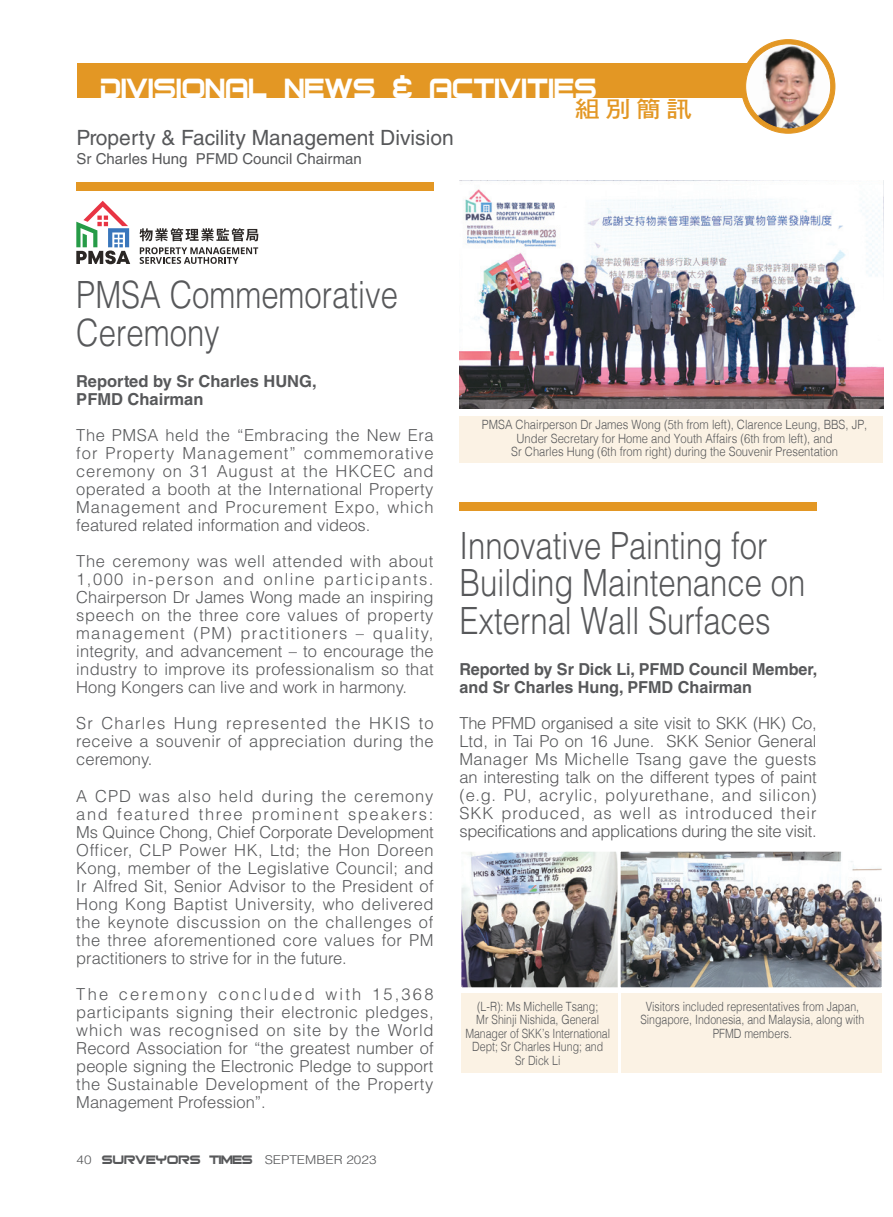
<style>
.page{position:relative;width:893px;height:1217px;background:#fff}
.page>*{position:absolute;margin:0;border:0;box-sizing:border-box;transform-origin:0 0}
.t1{font:300 37.5px/37.5px "Helvetica LT Std";color:#57585a;scale:.83 1}
.t2{font:37.5px "Bitsumishi";color:#fff;scale:.9 1}
.t3{font:22.95px "DF Hei Bd HK BF";color:#e39724;scale:1.11 1}
.t4{font:21px "Helvetica LT Std";color:#57585a}
.t5{font:300 16.5px/18px "Helvetica LT Std";color:#57585a;text-align:justify}
.t6{font:700 16.5px/18px "Helvetica LT Std";color:#57585a}
.t7{font:15px "Helvetica LT Std";color:#57585a}
.t8{font:300 12.75px/13.5px "Helvetica";color:#57585a;text-align:center;scale:.83 1}
.t9{font:300 12.75px/13.5px "Helvetica";color:#57585a;text-align:center;scale:.88 1}
.t10{font:300 12.15px "Helvetica LT Std";color:#57585a;scale:1.11 1}
.s1{font-family:"Bitsumishi";font-weight:400;font-size:16.5px}
</style>
<div class="page">
<div style="left:77px;top:64px;width:739px;height:34px;background:#e39724"></div>
<div style="left:77px;top:182px;width:357px;height:8px;background:#e39724"></div>
<div style="left:460px;top:502px;width:357px;height:8px;background:#e39724"></div>
<svg style="left:76px;top:201px;width:54px;height:63px"></svg>
<svg style="left:140px;top:228px;width:118px;height:13px"></svg>
<svg style="left:140px;top:247px;width:118px;height:17px"></svg>
<img style="left:459px;top:189px;width:424px;height:219px">
<div style="left:460px;top:415px;width:423px;height:47px;background:#fbf2e4"></div>
<div style="left:462px;top:992px;width:156px;height:80px;background:#fbf2e4"></div>
<div style="left:621px;top:992px;width:260px;height:80px;background:#fbf2e4"></div>
<img style="left:462px;top:852px;width:419px;height:134px">
<div style="left:458px;top:848px;width:164px;height:142px;border:3px solid #fff"></div>
<div style="left:618px;top:848px;width:267px;height:142px;border:3px solid #fff"></div>
<div style="left:741px;top:40px;width:94px;height:93px;background:#e39724;border-radius:50%"></div>
<img style="left:746px;top:44px;width:85px;height:85px;border-radius:43px">
<h1 class="t2" style="left:101px;top:73px;width:553px">DIVISIONAL NEWS &amp; ACTIVITIES</h1>
<h2 class="t3" style="left:575px;top:97px;width:107px">組別簡訊</h2>
<p class="t4" style="left:77px;top:125px;width:379px">Property &amp; Facility Management Division</p>
<p class="t7" style="left:77px;top:150px;width:287px">Sr Charles Hung PFMD Council Chairman</p>
<h1 class="t1" style="left:76px;top:276px;width:389px">PMSA Commemorative<br>Ceremony</h1>
<p class="t6" style="left:76px;top:372px;width:242px">Reported by Sr Charles HUNG,<br>PFMD Chairman</p>
<p class="t5" style="left:76px;top:426px;width:359px">The PMSA held the “Embracing the New Era for Property Management” commemorative ceremony on 31 August at the HKCEC and operated a booth at the International Property Management and Procurement Expo, which featured related information and videos.</p>
<p class="t5" style="left:76px;top:552px;width:359px">The ceremony was well attended with about 1,000 in-person and online participants.<br>Chairperson Dr James Wong made an inspiring speech on the three core values of property management (PM) practitioners – quality, integrity, and advancement – to encourage the industry to improve its professionalism so that Hong Kongers can live and work in harmony.</p>
<p class="t5" style="left:76px;top:714px;width:359px">Sr Charles Hung represented the HKIS to receive a souvenir of appreciation during the ceremony.</p>
<p class="t5" style="left:76px;top:786px;width:359px">A CPD was also held during the ceremony and featured three prominent speakers:<br>Ms Quince Chong, Chief Corporate Development Officer, CLP Power HK, Ltd; the Hon Doreen Kong, member of the Legislative Council; and Ir Alfred Sit, Senior Advisor to the President of Hong Kong Baptist University, who delivered the keynote discussion on the challenges of the three aforementioned core values for PM practitioners to strive for in the future.</p>
<p class="t5" style="left:76px;top:984px;width:359px">The ceremony concluded with 15,368 participants signing their electronic pledges, which was recognised on site by the World Record Association for “the greatest number of people signing the Electronic Pledge to support the Sustainable Development of the Property Management Profession”.</p>
<p class="t10" style="left:77px;top:1151px;width:272px">40 <span class="s1">SURVEYORS TIMES</span> SEPTEMBER 2023</p>
<p class="t9" style="left:482px;top:417px;width:439px">PMSA Chairperson Dr James Wong (5th from left), Clarence Leung, BBS, JP,<br>Under Secretary for Home and Youth Affairs (6th from left), and<br>Sr Charles Hung (6th from right) during the Souvenir Presentation</p>
<h1 class="t1" style="left:459px;top:526px;width:418px">Innovative Painting for<br>Building Maintenance on<br>External Wall Surfaces</h1>
<p class="t6" style="left:459px;top:660px;width:359px">Reported by Sr Dick Li, PFMD Council Member, and Sr Charles Hung, PFMD Chairman</p>
<p class="t5" style="left:459px;top:714px;width:359px">The PFMD organised a site visit to SKK (HK) Co, Ltd, in Tai Po on 16 June. SKK Senior General Manager Ms Michelle Tsang gave the guests an interesting talk on the different types of paint (e.g. PU, acrylic, polyurethane, and silicon)<br>SKK produced, as well as introduced their specifications and applications during the site visit.</p>
<p class="t8" style="left:465px;top:998px;width:176px">(L-R): Ms Michelle Tsang;<br>Mr Shinji Nishida, General<br>Manager of SKK’s International<br>Dept; Sr Charles Hung; and<br>Sr Dick Li</p>
<p class="t8" style="left:640px;top:998px;width:271px">Visitors included representatives from Japan,<br>Singapore, Indonesia, and Malaysia, along with<br>PFMD members.</p>
</div>
